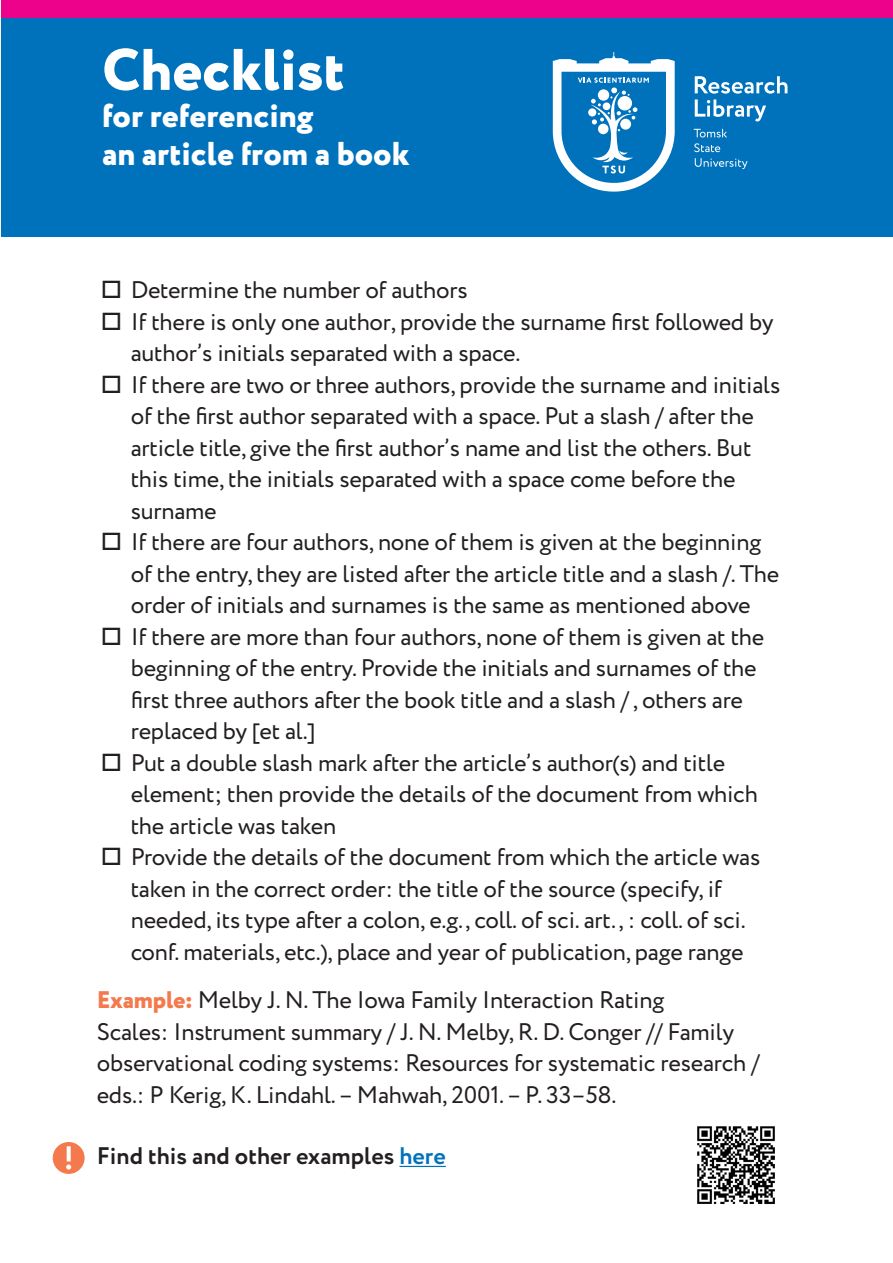
<style>
.page{position:relative;width:893px;height:1263px;background:#fff}
.page>*{position:absolute;margin:0;border:0;box-sizing:border-box;transform-origin:0 0}
.t1{font:800 58.5px "Circe";color:#fff}
.t2{font:800 33px "Circe";color:#fff}
.t3{font:24px/31.5px "Circe";letter-spacing:-.01em;color:#231f20}
.t4{font:700 24px "Circe";color:#231f20}
.s1{font-weight:800;color:#f4794c}
.s2{color:#0072bc}
</style>
<div class="page">
<div style="left:1px;top:0;width:891px;height:236px;background:#0072bc"></div>
<svg style="left:695px;top:76px;width:92px;height:45px"></svg>
<svg style="left:694px;top:129px;width:33px;height:8px"></svg>
<svg style="left:694px;top:143px;width:26px;height:9px"></svg>
<svg style="left:695px;top:158px;width:52px;height:11px"></svg>
<svg style="left:553px;top:52px;width:122px;height:140px"></svg>
<hr style="left:399px;top:1166px;width:47px;height:1px;background:#0072bc">
<div style="left:1px;top:0;width:891px;height:17px;background:#ed028c"></div>
<div style="left:53px;top:1142px;width:32px;height:32px;background:#f4794c;border-radius:50%"></div>
<svg style="left:66px;top:1146px;width:5px;height:23px"></svg>
<img style="left:697px;top:1126px;width:78px;height:78px">
<p class="t1" style="left:102px;top:30px;width:244px">Checklist</p>
<p class="t2" style="left:102px;top:94px;width:213px">for referencing</p>
<p class="t2" style="left:102px;top:131px;width:309px">an article from a book</p>
<p class="t3" style="left:131px;top:275px;width:338px">Determine the number of authors</p>
<p class="t3" style="left:131px;top:307px;width:644px">If there is only one author, provide the surname first followed by author’s initials separated with a space.</p>
<p class="t3" style="left:131px;top:370px;width:651px">If there are two or three authors, provide the surname and initials of the first author separated with a space. Put a slash / after the article title, give the first author’s name and list the others. But this time, the initials separated with a space come before the surname</p>
<p class="t3" style="left:131px;top:527px;width:650px">If there are four authors, none of them is given at the beginning of the entry, they are listed after the article title and a slash /. The order of initials and surnames is the same as mentioned above</p>
<p class="t3" style="left:131px;top:622px;width:635px">If there are more than four authors, none of them is given at the beginning of the entry. Provide the initials and surnames of the first three authors after the book title and a slash / , others are replaced by [et al.]</p>
<p class="t3" style="left:131px;top:748px;width:629px">Put a double slash mark after the article’s author(s) and title element; then provide the details of the document from which the article was taken</p>
<p class="t3" style="left:131px;top:842px;width:631px">Provide the details of the document from which the article was taken in the correct order: the title of the source (specify, if needed, its type after a colon, e.g., coll. of sci. art., : coll. of sci. conf. materials, etc.), place and year of publication, page range</p>
<p class="t3" style="left:97px;top:985px;width:664px"><span class="s1">Example:</span> Melby J. N. The Iowa Family Interaction Rating<br>Scales: Instrument summary / J. N. Melby, R. D. Conger // Family observational coding systems: Resources for systematic research / eds.: P Kerig, K. Lindahl. – Mahwah, 2001. – P. 33–58.</p>
<p class="t4" style="left:97px;top:1140px;width:351px">Find this and other examples <span class="s2">here</span></p>
</div>
